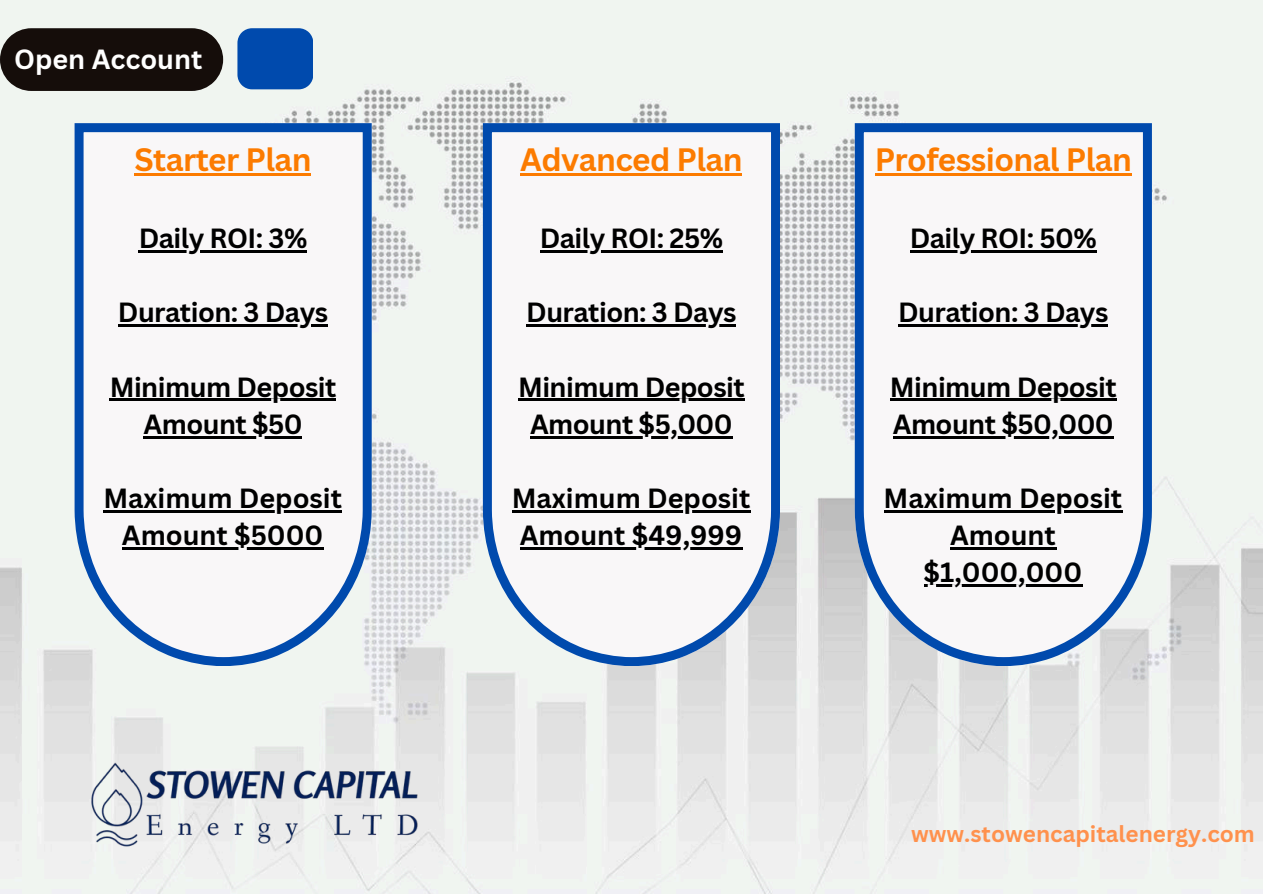
<style>
.page{position:relative;width:1263px;height:894px;background:#fff}
.page>*{position:absolute;margin:0;border:0;box-sizing:border-box;transform-origin:0 0}
.t1{font:700 31.5px "Canva Sans";letter-spacing:-.02em;color:#fc7b00}
.t2{font:700 27px "Canva Sans";letter-spacing:-.02em;color:#000}
.t3{font:700 27px/37.2px "Canva Sans";color:#000;text-align:center}
.t4{font:700 27px "Canva Sans";color:#fff}
.t5{font:700 22.5px "Canva Sans";color:#ff914d}
</style>
<div class="page">
<img style="left:0;top:0;width:1263px;height:893px">
<svg style="left:0;top:28px;width:223px;height:63px;background:#231b18"></svg>
<div style="left:237px;top:28px;width:76px;height:61px;background:#004aad"></div>
<svg style="left:75px;top:123px;width:297px;height:542px"></svg>
<hr style="left:135px;top:173px;width:176px;height:3px;background:#fc7b00">
<hr style="left:139px;top:250px;width:168px;height:2px;background:#000">
<hr style="left:118px;top:324px;width:210px;height:2px;background:#000">
<hr style="left:110px;top:398px;width:226px;height:3px;background:#000">
<hr style="left:144px;top:436px;width:158px;height:2px;background:#000">
<hr style="left:103px;top:510px;width:239px;height:2px;background:#000">
<hr style="left:122px;top:547px;width:202px;height:2px;background:#000">
<svg style="left:483px;top:123px;width:297px;height:542px"></svg>
<hr style="left:520px;top:173px;width:222px;height:3px;background:#fc7b00">
<hr style="left:540px;top:250px;width:183px;height:2px;background:#000">
<hr style="left:526px;top:324px;width:210px;height:2px;background:#000">
<hr style="left:518px;top:398px;width:226px;height:3px;background:#000">
<hr style="left:530px;top:436px;width:202px;height:2px;background:#000">
<hr style="left:512px;top:510px;width:238px;height:2px;background:#000">
<hr style="left:520px;top:547px;width:223px;height:2px;background:#000">
<svg style="left:855px;top:123px;width:297px;height:542px"></svg>
<hr style="left:875px;top:173px;width:256px;height:3px;background:#fc7b00">
<hr style="left:910px;top:250px;width:186px;height:2px;background:#000">
<hr style="left:898px;top:324px;width:210px;height:2px;background:#000">
<hr style="left:890px;top:398px;width:226px;height:3px;background:#000">
<hr style="left:893px;top:436px;width:220px;height:2px;background:#000">
<hr style="left:884px;top:510px;width:238px;height:2px;background:#000">
<hr style="left:950px;top:547px;width:106px;height:2px;background:#000">
<hr style="left:924px;top:584px;width:158px;height:2px;background:#000">
<img style="left:89px;top:750px;width:336px;height:98px">
<h2 class="t4" style="left:14px;top:40px;width:190px">Open Account</h2>
<h1 class="t1" style="left:135px;top:138px;width:179px">Starter Plan</h1>
<h2 class="t1" style="left:520px;top:138px;width:224px">Advanced Plan</h2>
<h2 class="t1" style="left:875px;top:138px;width:259px">Professional Plan</h2>
<h2 class="t2" style="left:139px;top:219px;width:170px">Daily ROI: 3%</h2>
<h2 class="t2" style="left:540px;top:219px;width:185px">Daily ROI: 25%</h2>
<p class="t2" style="left:910px;top:219px;width:189px">Daily ROI: 50%</p>
<h2 class="t2" style="left:118px;top:293px;width:212px">Duration: 3 Days</h2>
<h2 class="t2" style="left:526px;top:293px;width:212px">Duration: 3 Days</h2>
<p class="t2" style="left:898px;top:293px;width:212px">Duration: 3 Days</p>
<h2 class="t2" style="left:110px;top:367px;width:228px">Minimum Deposit</h2>
<h2 class="t2" style="left:144px;top:404px;width:161px">Amount $50</h2>
<h1 class="t2" style="left:518px;top:367px;width:228px">Minimum Deposit</h1>
<h2 class="t2" style="left:530px;top:404px;width:204px">Amount $5,000</h2>
<p class="t2" style="left:890px;top:367px;width:228px">Minimum Deposit</p>
<p class="t2" style="left:893px;top:404px;width:222px">Amount $50,000</p>
<h1 class="t3" style="left:103px;top:478px;width:240px">Maximum Deposit</h1>
<h2 class="t3" style="left:122px;top:516px;width:203px">Amount $5000</h2>
<h2 class="t3" style="left:512px;top:478px;width:240px">Maximum Deposit</h2>
<h2 class="t3" style="left:520px;top:516px;width:224px">Amount $49,999</h2>
<p class="t3" style="left:884px;top:478px;width:240px">Maximum Deposit<br>Amount</p>
<p class="t2" style="left:924px;top:553px;width:160px">$1,000,000</p>
<p class="t5" style="left:911px;top:818px;width:345px">www.stowencapitalenergy.com</p>
</div>
